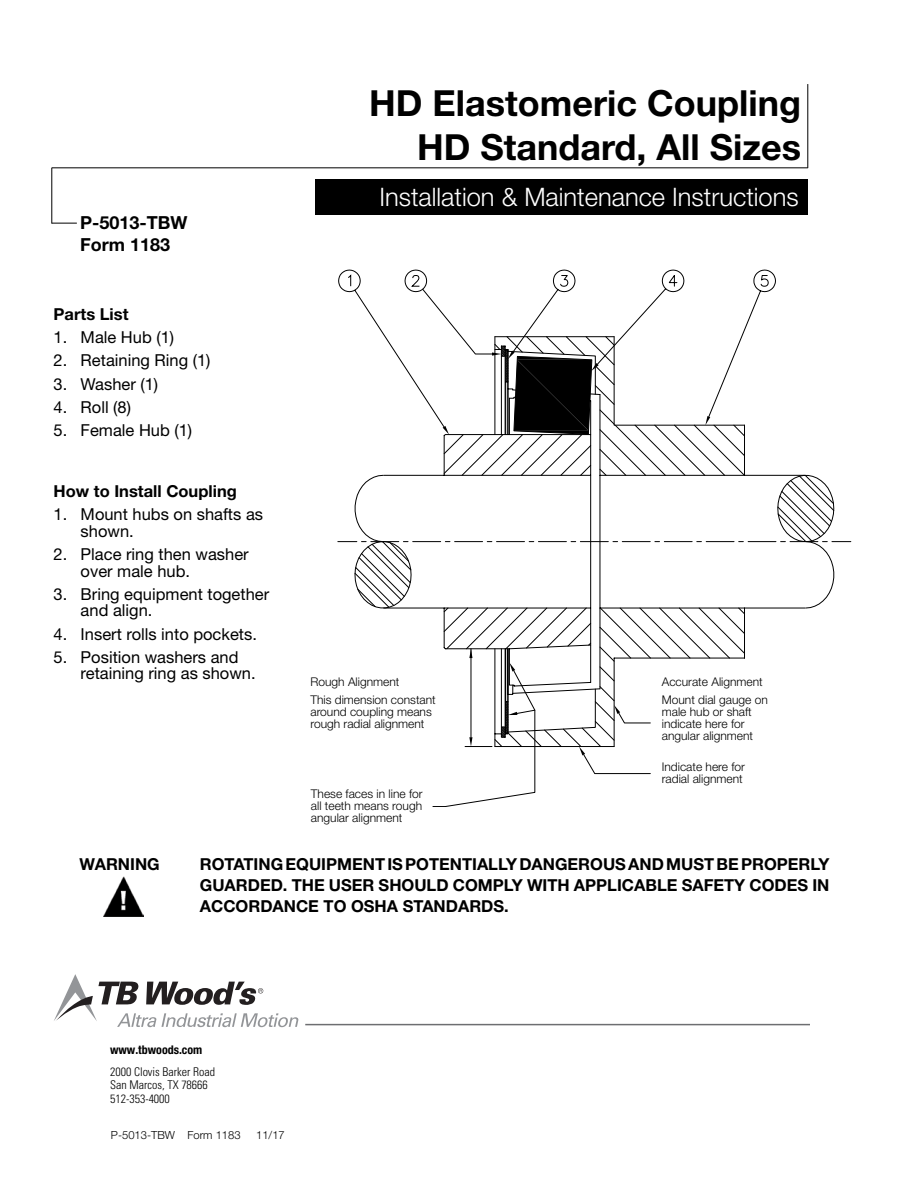
<style>
.page{position:relative;width:918px;height:1188px;background:#fff}
.page>*{position:absolute;margin:0;border:0;box-sizing:border-box;transform-origin:0 0}
.t1{font:700 36px/43.2px "Helvetica Neue LT Std";color:#000;text-align:right}
.t2{font:300 25.5px "Helvetica Neue LT Std";color:#fff}
.t3{font:700 18px "Helvetica Neue LT Std";color:#000}
.t4{font:16.5px/16.5px "Helvetica Neue LT Std";color:#000}
.Body_Text{font:700 16.5px/21px "Helvetica Neue LT Std";color:#000;text-align:justify}
.Body_Text-2{font:300 12px/12px "Helvetica Neue LT Std";color:#000}
.t5{font:300 condensed 12px "Univers LT Std";color:#000}
.t6{font:700 condensed 12px "Helvetica Neue LT Std";color:#000}
.t7{font:300 11.25px "Helvetica Neue LT Std";color:#000}
</style>
<div class="page">
<div style="left:315px;top:179px;width:492px;height:36px;background:#000"></div>
<hr style="left:807px;top:84px;width:1px;height:84px;background:#000">
<hr style="left:52px;top:167px;width:756px;height:1px;background:#000">
<hr style="left:51px;top:168px;width:1px;height:56px;background:#000">
<svg style="left:52px;top:223px;width:25px;height:1px"></svg>
<svg style="left:685px;top:424px;width:121px;height:235px"></svg>
<svg style="left:705px;top:270px;width:71px;height:155px"></svg>
<svg style="left:777px;top:475px;width:58px;height:134px"></svg>
<svg style="left:338px;top:270px;width:347px;height:537px"></svg>
<img style="left:104px;top:876px;width:40px;height:41px">
<hr style="left:305px;top:1024px;width:505px;height:1px;background:#6d6e71">
<svg style="left:54px;top:974px;width:244px;height:53px"></svg>
<p class="t3" style="left:80px;top:212px;width:109px">P-5013-TBW</p>
<p class="t3" style="left:80px;top:233px;width:92px">Form 1183</p>
<p class="Body_Text" style="left:54px;top:303px;width:76px">Parts List</p>
<p class="t4" style="left:54px;top:329px;width:122px">1. Male Hub (1)</p>
<p class="t4" style="left:54px;top:352px;width:158px">2. Retaining Ring (1)</p>
<p class="t4" style="left:54px;top:375px;width:106px">3. Washer (1)</p>
<p class="t4" style="left:54px;top:398px;width:79px">4. Roll (8)</p>
<p class="t4" style="left:54px;top:422px;width:140px">5. Female Hub (1)</p>
<p class="Body_Text" style="left:54px;top:480px;width:185px">How to Install Coupling</p>
<p class="t4" style="left:81px;top:506px;width:184px;text-indent:-27px">1. Mount hubs on shafts as shown.</p>
<p class="t4" style="left:81px;top:546px;width:170px;text-indent:-27px">2. Place ring then washer over male hub.</p>
<p class="t4" style="left:81px;top:586px;width:190px;text-indent:-27px">3. Bring equipment together and align.</p>
<p class="t4" style="left:54px;top:625px;width:205px">4. Insert rolls into pockets.</p>
<p class="t4" style="left:81px;top:649px;width:177px;text-indent:-27px">5. Position washers and retaining ring as shown.</p>
<p class="t1" style="left:369px;top:81px;width:433px">HD Elastomeric Coupling<br>HD Standard, All Sizes</p>
<p class="t2" style="left:379px;top:181px;width:421px">Installation &amp; Maintenance Instructions</p>
<p class="Body_Text-2" style="left:310px;top:675px;width:90px">Rough Alignment</p>
<p class="Body_Text-2" style="left:310px;top:694px;width:127px">This dimension constant around coupling means rough radial alignment</p>
<p class="Body_Text-2" style="left:311px;top:787px;width:113px;text-align:justify">These faces in line for all teeth means rough angular alignment</p>
<p class="Body_Text-2" style="left:662px;top:675px;width:102px">Accurate Alignment</p>
<p class="Body_Text-2" style="left:662px;top:694px;width:108px">Mount dial gauge on male hub or shaft indicate here for angular alignment</p>
<p class="Body_Text-2" style="left:662px;top:760px;width:85px">Indicate here for radial alignment</p>
<p class="Body_Text" style="left:79px;top:854px;width:82px">WARNING</p>
<p class="Body_Text" style="left:200px;top:854px;width:631px">ROTATING EQUIPMENT IS POTENTIALLY DANGEROUS AND MUST BE PROPERLY GUARDED. THE USER SHOULD COMPLY WITH APPLICABLE SAFETY CODES IN ACCORDANCE TO OSHA STANDARDS.</p>
<p class="t6" style="left:110px;top:1043px;width:94px">www.tbwoods.com</p>
<p class="t5" style="left:110px;top:1064px;width:107px">2000 Clovis Barker Road</p>
<p class="t5" style="left:110px;top:1078px;width:99px">San Marcos, TX 78666</p>
<p class="t5" style="left:110px;top:1091px;width:61px">512-353-4000</p>
<p class="t7" style="left:111px;top:1128px;width:131px">P-5013-TBW Form 1183</p>
<p class="t7" style="left:256px;top:1128px;width:30px">11/17</p>
</div>
